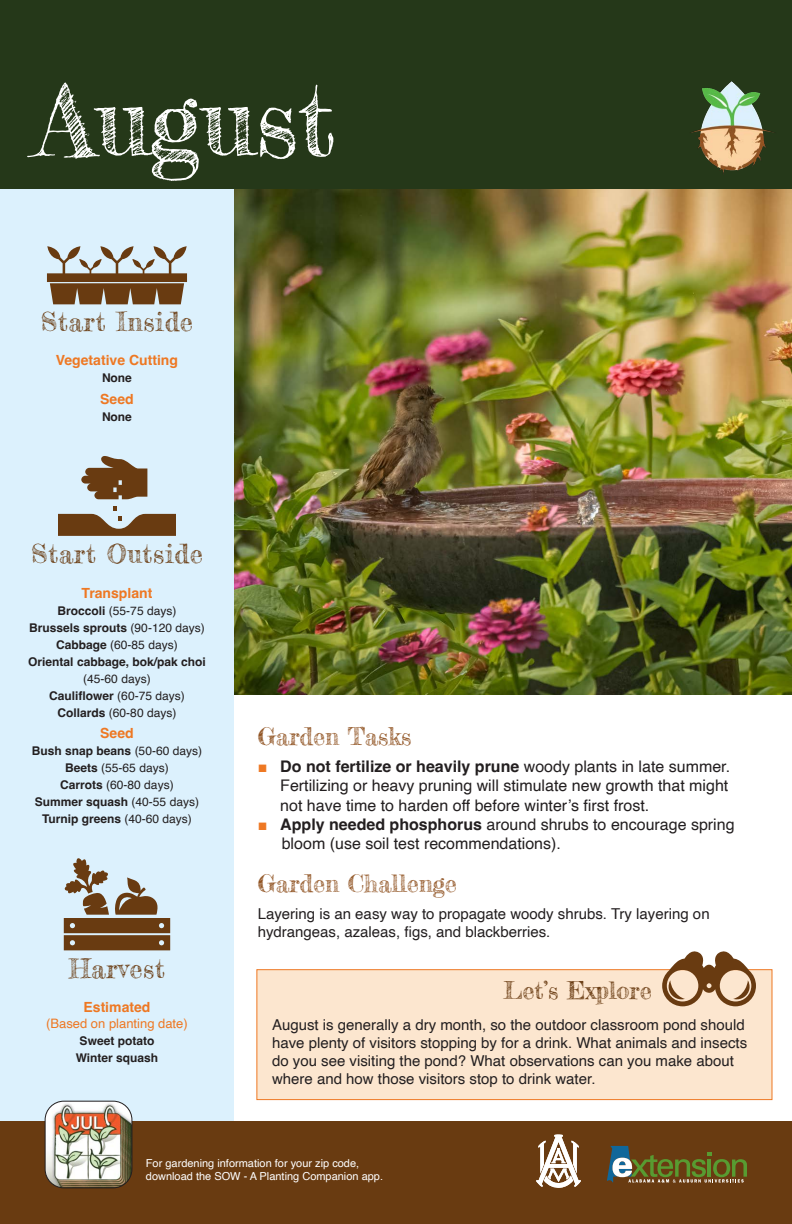
<style>
.page{position:relative;width:792px;height:1224px;background:#fff}
.page>*{position:absolute;margin:0;border:0;box-sizing:border-box;transform-origin:0 0}
.Month{font:100px "Frederickathe Greatest";color:#fff}
.t1{font:26px "Frederickathe Greatest";letter-spacing:.03em;color:#693b11}
.Body{font:24px "Frederickathe Greatest";color:#915423}
.Body-2{font:24px "Frederickathe Greatest";color:#693b11}
.t2{font:16px/19.2px "Helvetica";color:#231f20;text-align:justify}
.Body-3{font:15px/18px "Helvetica";color:#231f20}
.sub_head_chart{font:700 14px "Helvetica";color:#ee7823}
.sub_head_chart-2{font:13px "Helvetica";color:#ee7823}
.seed_2{font:700 12px/17px "Helvetica";color:#231f20;text-align:center}
.seed_2-2{font:12px "Helvetica";color:#231f20}
.t3{font:11px/13.2px "Helvetica";color:#fff}
.s1{font-weight:700}
.s2{font-weight:400}
.s3{font-family:"Arial";color:#ee7823}
</style>
<div class="page">
<img style="left:234px;top:189px;width:558px;height:505px">
<div style="left:0;top:0;width:234px;height:1122px;background:#dcf1fd"></div>
<div style="left:0;top:0;width:792px;height:189px;background:#253819"></div>
<div style="left:0;top:1122px;width:792px;height:102px;background:#693b11"></div>
<svg style="left:536px;top:1134px;width:45px;height:54px"></svg>
<img style="left:691px;top:81px;width:83px;height:93px">
<img style="left:45px;top:1101px;width:87px;height:87px">
<div style="left:45px;top:1101px;width:87px;height:87px;border:1px solid #231f20;border-radius:19px"></div>
<svg style="left:47px;top:246px;width:140px;height:58px"></svg>
<div style="left:256px;top:969px;width:516px;height:131px;background:#fce6cf;border:1px solid #ee7823"></div>
<svg style="left:662px;top:951px;width:94px;height:55px"></svg>
<svg style="left:58px;top:506px;width:118px;height:30px"></svg>
<svg style="left:81px;top:456px;width:66px;height:43px"></svg>
<svg style="left:63px;top:858px;width:107px;height:92px"></svg>
<svg style="left:607px;top:1146px;width:140px;height:37px"></svg>
<p class="Month" style="left:36px;top:59px;width:301px">August</p>
<p class="t1" style="left:41px;top:305px;width:154px">Start Inside</p>
<p class="sub_head_chart" style="left:56px;top:352px;width:124px">Vegetative Cutting</p>
<p class="seed_2" style="left:102px;top:371px;width:31px">None</p>
<p class="sub_head_chart" style="left:100px;top:390px;width:35px">Seed</p>
<p class="seed_2" style="left:102px;top:409px;width:31px">None</p>
<p class="t1" style="left:31px;top:538px;width:173px">Start Outside</p>
<p class="sub_head_chart" style="left:82px;top:584px;width:72px">Transplant</p>
<p class="seed_2-2" style="left:58px;top:601px;width:120px"><span class="s1">Broccoli</span> (55-75 days)</p>
<p class="seed_2" style="left:29px;top:620px;width:177px">Brussels sprouts <span class="s2">(90-120 days)</span></p>
<p class="seed_2-2" style="left:56px;top:635px;width:123px"><span class="s1">Cabbage</span> (60-85 days)</p>
<p class="seed_2" style="left:28px;top:654px;width:179px">Oriental cabbage, bok/pak choi <span class="s2">(45-60 days)</span></p>
<p class="seed_2" style="left:49px;top:688px;width:137px">Cauliflower <span class="s2">(60-75 days)</span></p>
<p class="seed_2-2" style="left:58px;top:703px;width:120px"><span class="s1">Collards</span> (60-80 days)</p>
<p class="sub_head_chart" style="left:100px;top:724px;width:35px">Seed</p>
<p class="seed_2" style="left:32px;top:744px;width:172px">Bush snap beans <span class="s2">(50-60 days)</span></p>
<p class="seed_2-2" style="left:65px;top:758px;width:105px"><span class="s1">Beets</span> (55-65 days)</p>
<p class="seed_2-2" style="left:60px;top:775px;width:115px"><span class="s1">Carrots</span> (60-80 days)</p>
<p class="seed_2" style="left:35px;top:795px;width:166px">Summer squash <span class="s2">(40-55 days)</span></p>
<p class="seed_2" style="left:42px;top:812px;width:151px">Turnip greens <span class="s2">(40-60 days)</span></p>
<p class="t1" style="left:69px;top:952px;width:97px">Harvest</p>
<p class="sub_head_chart" style="left:84px;top:999px;width:68px">Estimated</p>
<p class="sub_head_chart-2" style="left:46px;top:1013px;width:143px">(Based on planting date)</p>
<p class="seed_2" style="left:80px;top:1034px;width:76px">Sweet potato</p>
<p class="seed_2" style="left:76px;top:1051px;width:84px">Winter squash</p>
<p class="Body" style="left:258px;top:722px;width:155px">Garden Tasks</p>
<p class="t2" style="left:280px;top:757px;width:451px;text-indent:-22px"><span class="s3">■</span> <span class="s1">Do not fertilize or heavily prune</span> woody plants in late summer.<br>Fertilizing or heavy pruning will stimulate new growth that might not have time to harden off before winter’s first frost.</p>
<p class="t2" style="left:282px;top:815px;width:454px;text-indent:-24px"><span class="s3">■</span> <span class="s1">Apply needed phosphorus</span> around shrubs to encourage spring bloom (use soil test recommendations).</p>
<p class="Body" style="left:258px;top:868px;width:201px">Garden Challenge</p>
<p class="Body-3" style="left:258px;top:905px;width:453px">Layering is an easy way to propagate woody shrubs. Try layering on hydrangeas, azaleas, figs, and blackberries.</p>
<p class="Body-2" style="left:503px;top:976px;width:150px">Let’s Explore</p>
<p class="Body-3" style="left:272px;top:1016px;width:477px">August is generally a dry month, so the outdoor classroom pond should have plenty of visitors stopping by for a drink. What animals and insects do you see visiting the pond? What observations can you make about where and how those visitors stop to drink water.</p>
<p class="t3" style="left:146px;top:1157px;width:239px">For gardening information for your zip code, download the SOW - A Planting Companion app.</p>
</div>
